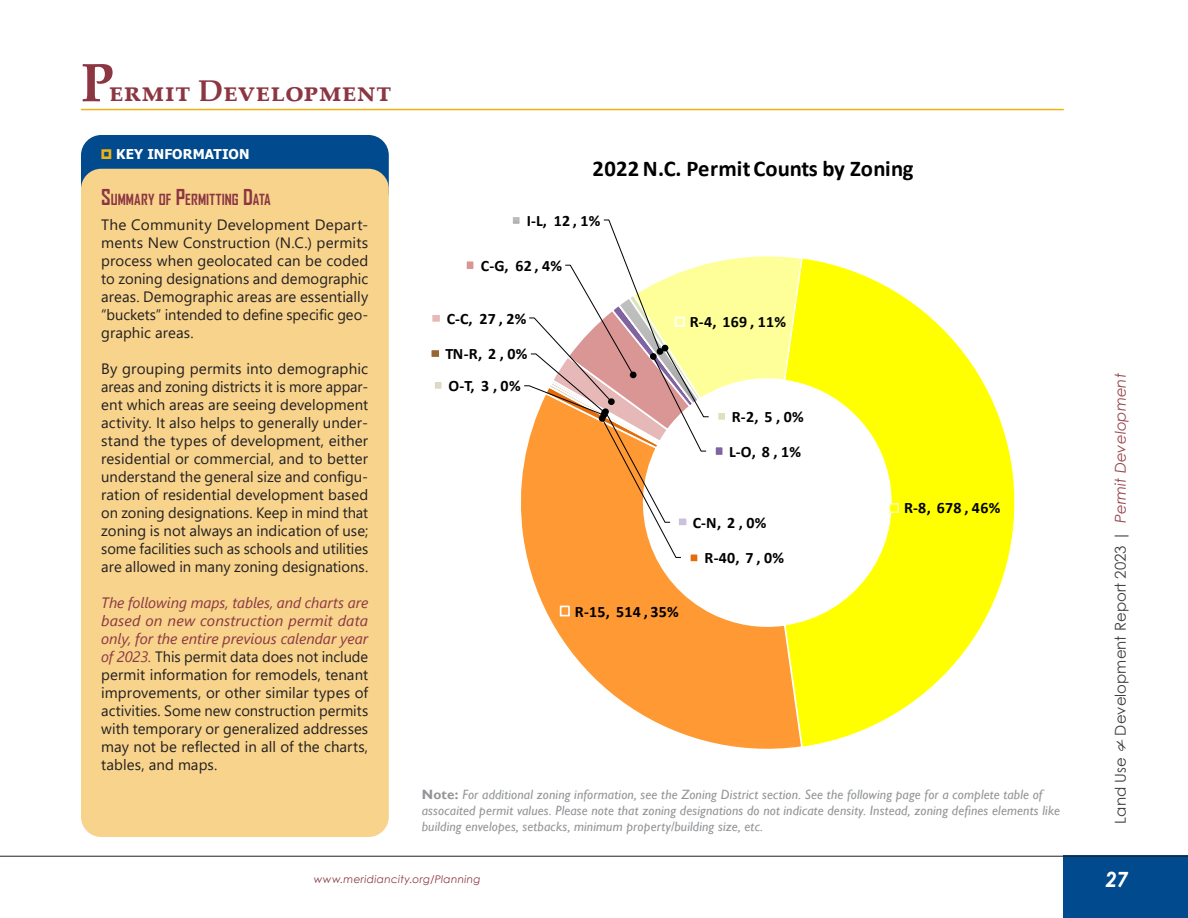
<style>
.page{position:relative;width:1188px;height:918px;background:#fff}
.page>*{position:absolute;margin:0;border:0;box-sizing:border-box;transform-origin:0 0}
.Heading_01{font:700 30px "Palatino Linotype";color:#8c3642}
.t1{font:700 22.65px "Calibri";letter-spacing:.005em;color:#000}
.t2{font:italic 700 21px "Century Gothic";color:#fff}
.t3{font:700 15.9px "Calibri";letter-spacing:.02em;color:#000}
.t4{font:15px/18px "Segoe UI";color:#231f20;text-align:justify}
.t5{font:15px "Century Gothic";color:#3e3e3f}
.Heading_03{font:700 14.7px "Agency FB";letter-spacing:.005em;color:#8c3642}
.Notes{font:italic 13.5px/16.2px "Gill Sans";letter-spacing:.01em;color:#939598}
.t6{font:700 13.5px "Tahoma";letter-spacing:.01em;color:#fff}
.t7{font:italic 10.5px "Century Gothic";letter-spacing:.03em;color:#8c3642}
.s1{font-size:54px}
.s2{font-size:21px}
.s3{font-style:italic;color:#8c3642}
.s4{font-weight:700;font-style:normal}
.s5{font-family:"Vladimir Script";font-size:26.25px}
.s6{font-style:italic;color:#96464e}
</style>
<div class="page">
<svg style="left:804px;top:258px;width:211px;height:489px;fill:#ff0"></svg>
<svg style="left:527px;top:558px;width:277px;height:191px;fill:#f93"></svg>
<div style="left:890px;top:504px;width:8px;height:8px;background:#ff0"></div>
<div style="left:561px;top:606px;width:8px;height:10px;background:#f93"></div>
<div style="left:560px;top:606px;width:10px;height:10px;border:2px solid #fff"></div>
<div style="left:690px;top:554px;width:8px;height:8px;background:#e46c0a"></div>
<div style="left:689px;top:553px;width:10px;height:10px;border:2px solid #fff"></div>
<div style="left:434px;top:381px;width:8px;height:9px;background:#ddd9c3"></div>
<div style="left:433px;top:380px;width:10px;height:10px;border:2px solid #fff"></div>
<div style="left:431px;top:349px;width:9px;height:9px;background:#963"></div>
<div style="left:430px;top:349px;width:11px;height:10px;border:2px solid #fff"></div>
<div style="left:432px;top:314px;width:9px;height:9px;background:#e6b9b8"></div>
<div style="left:431px;top:313px;width:11px;height:10px;border:2px solid #fff"></div>
<div style="left:466px;top:261px;width:8px;height:9px;background:#d99694"></div>
<div style="left:465px;top:260px;width:10px;height:11px;border:2px solid #fff"></div>
<svg style="left:514px;top:218px;width:290px;height:340px"></svg>
<div style="left:511px;top:215px;width:10px;height:10px;border:2px solid #fff"></div>
<div style="left:81px;top:135px;width:308px;height:77px;background:#004a8d;border-radius:20px"></div>
<div style="left:81px;top:169px;width:308px;height:668px;background:#f7d38c;border-radius:20px"></div>
<hr style="left:81px;top:109px;width:983px;height:1px;background:#efb211">
<div style="left:1064px;top:856px;width:124px;height:62px;background:#004a8d"></div>
<hr style="left:0;top:856px;width:1188px;height:1px;background:#231f20">
<p class="Heading_01" style="left:81px;top:70px;width:312px"><span class="s1">P</span>ermit Development</p>
<p class="t6" style="left:116px;top:144px;width:135px">KEY INFORMATION</p>
<p class="Heading_03" style="left:101px;top:190px;width:171px"><span class="s2">S</span>UMMARY OF <span class="s2">P</span>ERMITTING <span class="s2">D</span>ATA</p>
<p class="t4" style="left:101px;top:214px;width:269px">The Community Development Depart&shy;ments New Construction (N.C.) permits process when geolocated can be coded to zoning designations and demographic areas. Demographic areas are essentially “buckets” intended to define specific geo&shy;graphic areas.</p>
<p class="t4" style="left:101px;top:358px;width:269px">By grouping permits into demographic areas and zoning districts it is more appar&shy;ent which areas are seeing development activity. It also helps to generally under&shy;stand the types of development, either residential or commercial, and to better understand the general size and configu&shy;ration of residential development based on zoning designations. Keep in mind that zoning is not always an indication of use; some facilities such as schools and utilities are allowed in many zoning designations.</p>
<p class="t4" style="left:101px;top:592px;width:269px"><span class="s3">The following maps, tables, and charts are based on new construction permit data only, for the entire previous calendar year of 2023.</span> This permit data does not include permit information for remodels, tenant improvements, or other similar types of activities. Some new construction permits with temporary or generalized addresses may not be reflected in all of the charts, tables, and maps.</p>
<p class="t1" style="left:593px;top:152px;width:323px">2022 N.C. Permit Counts by Zoning</p>
<p class="t3" style="left:527px;top:209px;width:75px">I-L, 12 , 1%</p>
<p class="t3" style="left:481px;top:254px;width:83px">C-G, 62 , 4%</p>
<p class="t3" style="left:447px;top:307px;width:81px">C-C, 27 , 2%</p>
<p class="t3" style="left:445px;top:343px;width:84px">TN-R, 2 , 0%</p>
<p class="t3" style="left:449px;top:375px;width:73px">O-T, 3 , 0%</p>
<p class="t3" style="left:690px;top:311px;width:98px">R-4, 169 , 11%</p>
<p class="t3" style="left:732px;top:405px;width:73px">R-2, 5 , 0%</p>
<p class="t3" style="left:729px;top:440px;width:73px">L-O, 8 , 1%</p>
<p class="t3" style="left:693px;top:511px;width:75px">C-N, 2 , 0%</p>
<p class="t3" style="left:704px;top:547px;width:81px">R-40, 7 , 0%</p>
<p class="t3" style="left:575px;top:600px;width:105px">R-15, 514 , 35%</p>
<p class="t3" style="left:904px;top:497px;width:98px">R-8, 678 , 46%</p>
<p class="Notes" style="left:422px;top:787px;width:640px"><span class="s4">Note:</span> For additional zoning information, see the Zoning District section. See the following page for a complete table of assocaited permit values. Please note that zoning designations do not indicate density. Instead, zoning defines elements like building envelopes, setbacks, minimum property/building size, etc.</p>
<p class="t7" style="left:314px;top:872px;width:168px">www.meridiancity.org/Planning</p>
<p class="t5" style="left:1110px;top:824px;width:452px;rotate:-90deg">Land Use <span class="s5">&amp;</span> Development Report 2023 | <span class="s6">Permit Development</span></p>
<h3 class="t2" style="left:1106px;top:863px;width:24px">27</h3>
</div>
